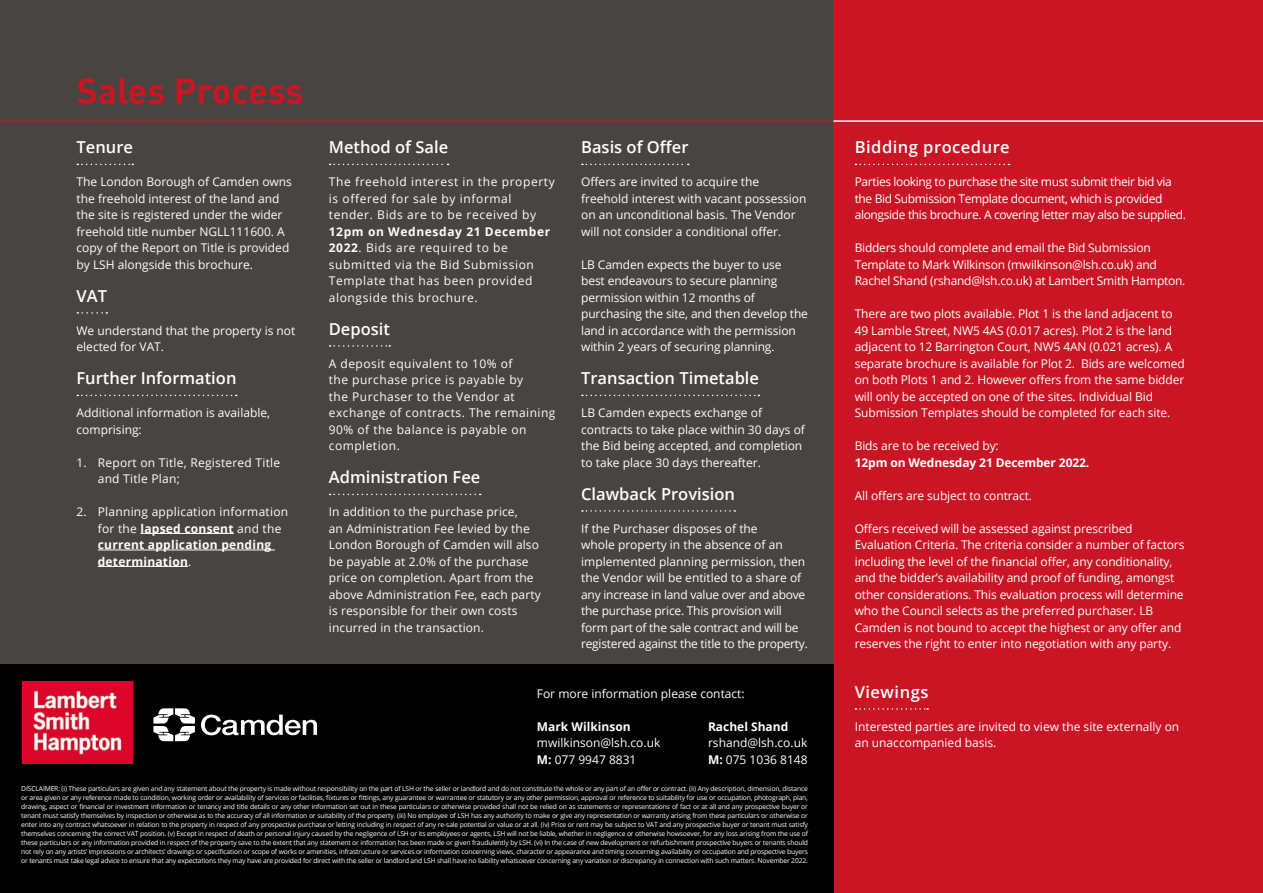
<style>
.page{position:relative;width:1263px;height:893px;background:#474442}
.page>*{position:absolute;margin:0;border:0;box-sizing:border-box;transform-origin:0 0}
.t1{font:700 36px "DIN Pro";color:#ca1524}
.t2{font:600 16.5px "Open Sans";color:#fff}
.t3{font:600 16.5px "Open Sans";letter-spacing:.03em;color:#fff}
.t4{font:12px/16.5px "Open Sans";color:#fff}
.t5{font:12px/16.5px "Open Sans";letter-spacing:-.02em;color:#fff}
.t6{font:12px/16.5px "Open Sans";letter-spacing:.05em;color:#fff}
.t7{font:12px/16.5px "Open Sans";letter-spacing:-.03em;color:#fff}
.t8{font:12px/16.5px "Open Sans";letter-spacing:.04em;color:#fff}
.t9{font:700 12px/16.5px "Open Sans";letter-spacing:.02em;color:#fff}
.t10{font:700 12px/16.5px "Open Sans";letter-spacing:-.01em;color:#fff}
.t11{font:12px/16.5px "Open Sans";letter-spacing:.02em;color:#fff}
.t12{font:6.75px/9px "Open Sans";letter-spacing:-.02em;color:#fff;text-align:justify}
.s1{font-weight:400}
.s2{font-weight:700}
</style>
<div class="page">
<div style="left:833px;top:0;width:430px;height:893px;background:#ca1524"></div>
<div style="left:0;top:665px;width:833px;height:228px;background:#000"></div>
<img style="left:22px;top:681px;width:110px;height:83px">
<hr style="left:0;top:120px;width:833px;height:2px;background:#ca1524">
<hr style="left:833px;top:120px;width:430px;height:2px;background:#fff">
<svg style="left:201px;top:715px;width:116px;height:20px"></svg>
<svg style="left:153px;top:708px;width:42px;height:33px"></svg>
<svg style="left:77px;top:164px;width:56px;height:1px"></svg>
<svg style="left:77px;top:312px;width:30px;height:2px"></svg>
<svg style="left:77px;top:395px;width:160px;height:1px"></svg>
<hr style="left:140px;top:533px;width:94px;height:1px;background:#fff">
<hr style="left:98px;top:550px;width:177px;height:1px;background:#fff">
<hr style="left:98px;top:566px;width:90px;height:1px;background:#fff">
<svg style="left:330px;top:164px;width:119px;height:1px"></svg>
<svg style="left:330px;top:345px;width:60px;height:2px"></svg>
<svg style="left:330px;top:494px;width:151px;height:1px"></svg>
<svg style="left:582px;top:164px;width:107px;height:1px"></svg>
<svg style="left:582px;top:395px;width:177px;height:1px"></svg>
<svg style="left:582px;top:510px;width:153px;height:2px"></svg>
<svg style="left:855px;top:164px;width:154px;height:1px"></svg>
<svg style="left:855px;top:708px;width:73px;height:2px"></svg>
<h1 class="t1" style="left:77px;top:67px;width:229px">Sales Process</h1>
<h2 class="t2" style="left:77px;top:136px;width:58px">Tenure</h2>
<p class="t4" style="left:77px;top:173px;width:217px">The London Borough of Camden owns the freehold interest of the land and the site is registered under the wider freehold title number NGLL111600. A copy of the Report on Title is provided by LSH alongside this brochure.</p>
<h2 class="t2" style="left:77px;top:284px;width:32px">VAT</h2>
<p class="t4" style="left:77px;top:322px;width:220px">We understand that the property is not elected for VAT.</p>
<h2 class="t2" style="left:77px;top:367px;width:161px">Further Information</h2>
<p class="t4" style="left:77px;top:404px;width:195px">Additional information is available, comprising:</p>
<p class="t11" style="left:98px;top:454px;width:184px;text-indent:-21px">1. Report on Title, Registered Title and Title Plan;</p>
<p class="t9" style="left:98px;top:503px;width:192px;text-indent:-21px"><span class="s1">2. Planning application information for the</span> lapsed consent <span class="s1">and the </span>current application pending determination<span class="s1">.</span></p>
<h2 class="t2" style="left:329px;top:136px;width:121px">Method of Sale</h2>
<p class="t6" style="left:329px;top:173px;width:227px">The freehold interest in the property is offered for sale by informal tender. Bids are to be received by<br><span class="s2">12pm on Wednesday 21 December<br>2022</span>. Bids are required to be submitted via the Bid Submission<br>Template that has been provided alongside this brochure.</p>
<h2 class="t2" style="left:329px;top:317px;width:63px">Deposit</h2>
<p class="t8" style="left:329px;top:355px;width:228px">A deposit equivalent to 10% of<br>the purchase price is payable by<br>the Purchaser to the Vendor at exchange of contracts. The remaining<br>90% of the balance is payable on completion.</p>
<h2 class="t2" style="left:329px;top:466px;width:153px">Administration Fee</h2>
<p class="t4" style="left:329px;top:503px;width:213px">In addition to the purchase price,<br>an Administration Fee levied by the London Borough of Camden will also be payable at 2.0% of the purchase price on completion. Apart from the above Administration Fee, each party is responsible for their own costs incurred in the transaction.</p>
<h2 class="t2" style="left:581px;top:136px;width:109px">Basis of Offer</h2>
<p class="t4" style="left:581px;top:173px;width:227px">Offers are invited to acquire the freehold interest with vacant possession on an unconditional basis. The Vendor will not consider a conditional offer.</p>
<p class="t4" style="left:581px;top:256px;width:228px">LB Camden expects the buyer to use best endeavours to secure planning permission within 12 months of purchasing the site, and then develop the land in accordance with the permission within 2 years of securing planning.</p>
<h2 class="t2" style="left:581px;top:367px;width:179px">Transaction Timetable</h2>
<p class="t4" style="left:581px;top:404px;width:225px">LB Camden expects exchange of contracts to take place within 30 days of the Bid being accepted, and completion to take place 30 days thereafter.</p>
<h2 class="t2" style="left:581px;top:482px;width:155px">Clawback Provision</h2>
<p class="t5" style="left:581px;top:520px;width:228px">If the Purchaser disposes of the<br>whole property in the absence of an implemented planning permission, then the Vendor will be entitled to a share of any increase in land value over and above the purchase price. This provision will form part of the sale contract and will be registered against the title to the property.</p>
<p class="t4" style="left:537px;top:685px;width:209px">For more information please contact:</p>
<p class="t4" style="left:537px;top:718px;width:125px"><span class="s2">Mark Wilkinson </span>mwilkinson@lsh.co.uk<br><span class="s2">M:</span> 077 9947 8831</p>
<p class="t4" style="left:708px;top:718px;width:101px"><span class="s2">Rachel Shand </span>rshand@lsh.co.uk<br><span class="s2">M:</span> 075 1036 8148</p>
<p class="t12" style="left:21px;top:784px;width:788px">DISCLAIMER: (i) These particulars are given and any statement about the property is made without responsibility on the part of LSH or the seller or landlord and do not constitute the whole or any part of an offer or contract. (ii) Any description, dimension, distance or area given or any reference made to condition, working order or availability of services or facilities, fixtures or fittings, any guarantee or warrantee or statutory or any other permission, approval or reference to suitability for use or occupation, photograph, plan, drawing, aspect or financial or investment information or tenancy and title details or any other information set out in these particulars or otherwise provided shall not be relied on as statements or representations of fact or at all and any prospective buyer or tenant must satisfy themselves by inspection or otherwise as to the accuracy of all information or suitability of the property. (iii) No employee of LSH has any authority to make or give any representation or warranty arising from these particulars or otherwise or enter into any contract whatsoever in relation to the property in respect of any prospective purchase or letting including in respect of any re-sale potential or value or at all. (iv) Price or rent may be subject to VAT and any prospective buyer or tenant must satisfy themselves concerning the correct VAT position. (v) Except in respect of death or personal injury caused by the negligence of LSH or its employees or agents, LSH will not be liable, whether in negligence or otherwise howsoever, for any loss arising from the use of these particulars or any information provided in respect of the property save to the extent that any statement or information has been made or given fraudulently by LSH. (vi) In the case of new development or refurbishment prospective buyers or tenants should not rely on any artists’ impressions or architects’ drawings or specification or scope of works or amenities, infrastructure or services or information concerning views, character or appearance and timing concerning availability or occupation and prospective buyers or tenants must take legal advice to ensure that any expectations they may have are provided for direct with the seller or landlord and LSH shall have no liability whatsoever concerning any variation or discrepancy in connection with such matters. November 2022.</p>
<h2 class="t3" style="left:855px;top:136px;width:157px">Bidding procedure</h2>
<p class="t7" style="left:855px;top:173px;width:333px">Parties looking to purchase the site must submit their bid via the Bid Submission Template document, which is provided alongside this brochure. A covering letter may also be supplied.</p>
<p class="t5" style="left:855px;top:239px;width:332px">Bidders should complete and email the Bid Submission<br>Template to Mark Wilkinson (mwilkinson@lsh.co.uk) and<br>Rachel Shand (rshand@lsh.co.uk) at Lambert Smith Hampton.</p>
<p class="t4" style="left:855px;top:305px;width:332px">There are two plots available. Plot 1 is the land adjacent to 49 Lamble Street, NW5 4AS (0.017 acres). Plot 2 is the land adjacent to 12 Barrington Court, NW5 4AN (0.021 acres). A separate brochure is available for Plot 2. Bids are welcomed on both Plots 1 and 2. However offers from the same bidder will only be accepted on one of the sites. Individual Bid Submission Templates should be completed for each site.</p>
<p class="t10" style="left:855px;top:437px;width:236px"><span class="s1">Bids are to be received by:<br></span>12pm on Wednesday 21 December 2022.</p>
<p class="t4" style="left:855px;top:487px;width:179px">All offers are subject to contract.</p>
<p class="t4" style="left:855px;top:520px;width:331px">Offers received will be assessed against prescribed Evaluation Criteria. The criteria consider a number of factors including the level of the financial offer, any conditionality, and the bidder’s availability and proof of funding, amongst other considerations. This evaluation process will determine who the Council selects as the preferred purchaser. LB Camden is not bound to accept the highest or any offer and reserves the right to enter into negotiation with any party.</p>
<h2 class="t3" style="left:855px;top:680px;width:75px">Viewings</h2>
<p class="t4" style="left:855px;top:718px;width:326px">Interested parties are invited to view the site externally on an unaccompanied basis.</p>
</div>
